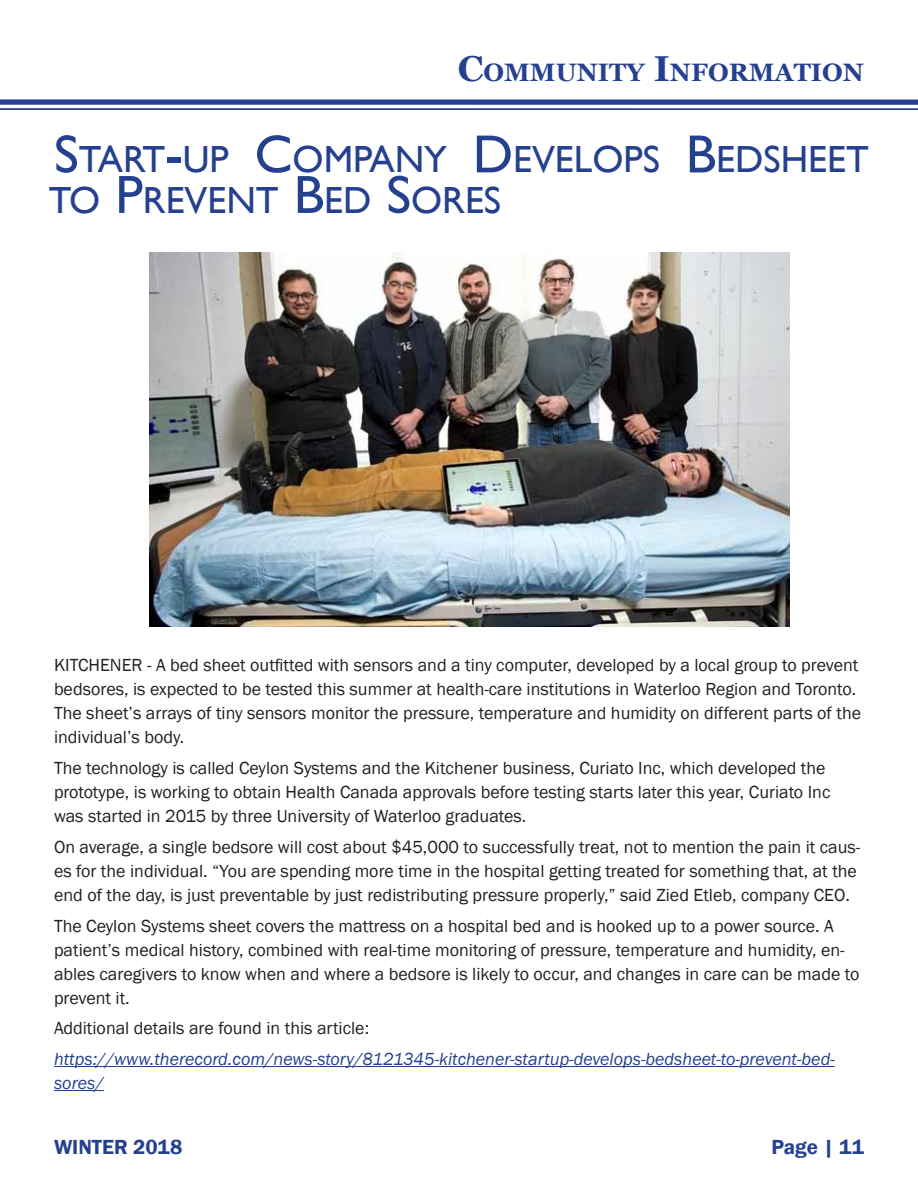
<style>
.page{position:relative;width:918px;height:1188px;background:#fff}
.page>*{position:absolute;margin:0;border:0;box-sizing:border-box;transform-origin:0 0}
.No_Spacing{font:37.8px/40.5px "Gill Sans";color:#25408f}
.t1{font:700 25.2px "Georgia";color:#25408f}
.t2{font:600 21px "Franklin Gothic";color:#25408f}
.t3{font:18px/24px "Franklin Gothic";color:#231f20}
.t4{font:italic 18px/24px "Franklin Gothic";color:#25408f}
.s1{font-size:36px}
.s2{font-size:54px}
</style>
<div class="page">
<div style="left:0;top:99px;width:918px;height:6px;background:#25408f"></div>
<hr style="left:0;top:108px;width:918px;height:2px;background:#25408f">
<hr style="left:54px;top:1066px;width:781px;height:1px;background:#25408f">
<hr style="left:54px;top:1090px;width:50px;height:1px;background:#25408f">
<img style="left:149px;top:253px;width:641px;height:373px">
<p class="t1" style="left:458px;top:56px;width:408px"><span class="s1">C</span>OMMUNITY <span class="s1">I</span>NFORMATION</p>
<p class="No_Spacing" style="left:49px;top:140px;width:822px"><span class="s2">S</span>TART<span class="s2">-</span>UP <span class="s2">C</span>OMPANY <span class="s2">D</span>EVELOPS <span class="s2">B</span>EDSHEET<br>TO <span class="s2">P</span>REVENT <span class="s2">B</span>ED <span class="s2">S</span>ORES</p>
<p class="t3" style="left:54px;top:654px;width:809px">KITCHENER - A bed sheet outfitted with sensors and a tiny computer, developed by a local group to prevent bedsores, is expected to be tested this summer at health-care institutions in Waterloo Region and Toronto.<br>The sheet’s arrays of tiny sensors monitor the pressure, temperature and humidity on different parts of the individual’s body.</p>
<p class="t3" style="left:54px;top:757px;width:778px">The technology is called Ceylon Systems and the Kitchener business, Curiato Inc, which developed the prototype, is working to obtain Health Canada approvals before testing starts later this year, Curiato Inc was started in 2015 by three University of Waterloo graduates.</p>
<p class="t3" style="left:54px;top:835px;width:808px">On average, a single bedsore will cost about $45,000 to successfully treat, not to mention the pain it caus&shy;es for the individual. “You are spending more time in the hospital getting treated for something that, at the end of the day, is just preventable by just redistributing pressure properly,” said Zied Etleb, company CEO.</p>
<p class="t3" style="left:54px;top:914px;width:807px">The Ceylon Systems sheet covers the mattress on a hospital bed and is hooked up to a power source. A patient’s medical history, combined with real-time monitoring of pressure, temperature and humidity, en&shy;ables caregivers to know when and where a bedsore is likely to occur, and changes in care can be made to prevent it.</p>
<p class="t3" style="left:54px;top:1017px;width:317px">Additional details are found in this article:</p>
<p class="t4" style="left:54px;top:1048px;width:782px">https://www.therecord.com/news-story/8121345-kitchener-startup-develops-bedsheet-to-prevent-bed&shy;sores/</p>
<p class="t2" style="left:54px;top:1134px;width:130px">WINTER 2018</p>
<p class="t2" style="left:771px;top:1134px;width:94px">Page | 11</p>
</div>
